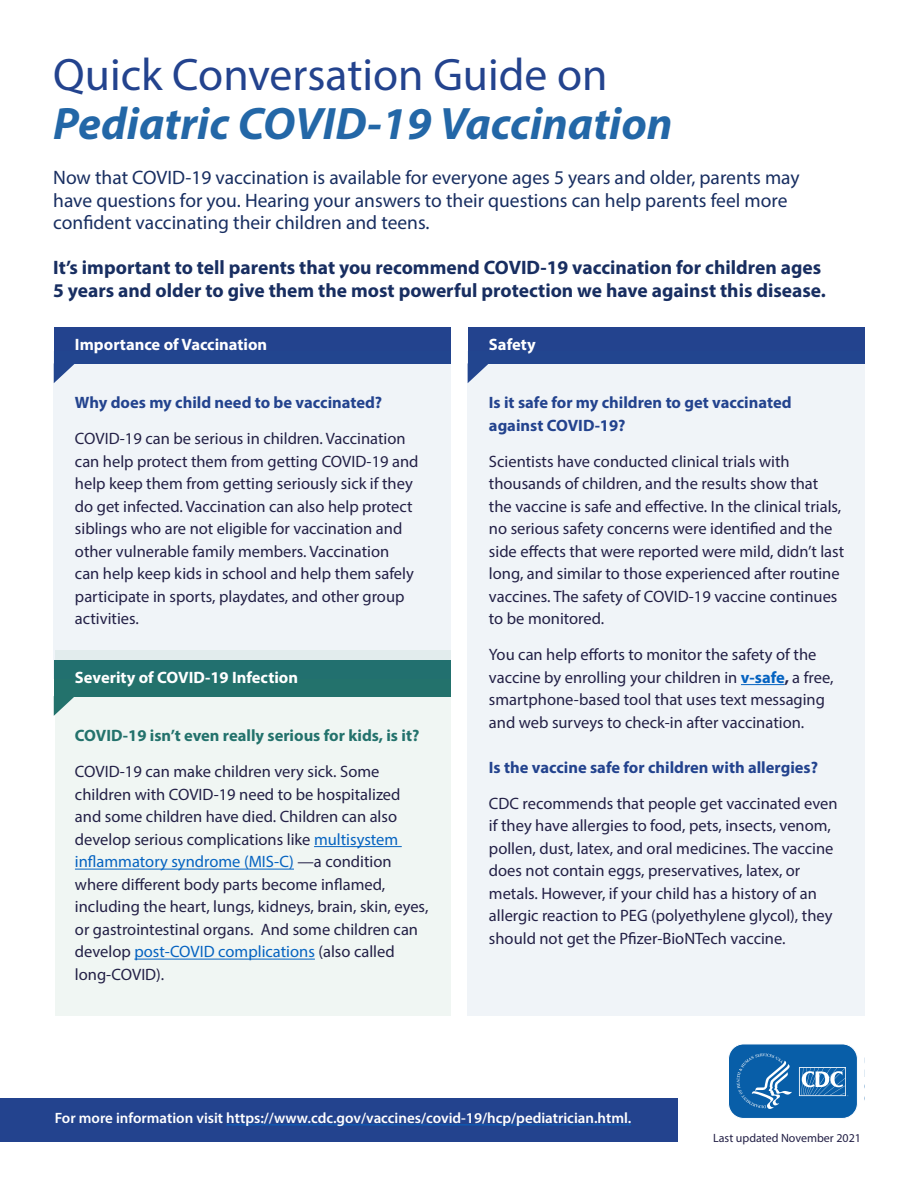
<style>
.page{position:relative;width:918px;height:1188px;background:#fff}
.page>*{position:absolute;margin:0;border:0;box-sizing:border-box;transform-origin:0 0}
.t1{font:italic 700 45.75px/49.3px "Myriad Pro";color:#2367a7}
.t2{font:19.5px/22.5px "Myriad Pro";color:#182e61}
.t3{font:700 19.5px/22.5px "Myriad Pro";color:#182e61}
.t4{font:16.5px/22.5px "Myriad Pro";color:#232046}
.t5{font:700 16.5px/22.5px "Myriad Pro";color:#23438e}
.t6{font:700 16.5px "Myriad Pro";color:#fff}
.t7{font:700 16.5px "Myriad Pro";color:#23726c}
.t8{font:600 15px "Myriad Pro";color:#fff}
.t9{font:12px "Myriad Pro";color:#232046}
.s1{font-weight:400;font-style:normal;color:#23438e}
.s2{color:#0563c1}
.s3{font-weight:700;color:#0563c1}
.s4{font-weight:700}
</style>
<div class="page">
<div style="left:55px;top:650px;width:396px;height:365px;background:#f0f6f3"></div>
<div style="left:54px;top:327px;width:397px;height:37px;background:#23438e"></div>
<div style="left:468px;top:327px;width:397px;height:37px;background:#23438e"></div>
<div style="left:54px;top:660px;width:397px;height:37px;background:#23726c"></div>
<svg style="left:53px;top:696px;width:21px;height:20px"></svg>
<svg style="left:53px;top:351px;width:398px;height:328px;fill:#f0f4f8"></svg>
<div style="left:467px;top:351px;width:398px;height:664px;background:#f0f4f8"></div>
<hr style="left:314px;top:846px;width:88px;height:1px;background:#0563c1">
<hr style="left:75px;top:869px;width:219px;height:1px;background:#0563c1">
<hr style="left:134px;top:959px;width:181px;height:1px;background:#0563c1">
<hr style="left:741px;top:684px;width:44px;height:1px;background:#0563c1">
<div style="left:0;top:1098px;width:677px;height:44px;background:#23438e"></div>
<hr style="left:226px;top:1124px;width:405px;height:1px;background:#0563c1">
<svg style="left:728px;top:1044px;width:130px;height:75px;background:#2d76b4"></svg>
<h1 class="t1" style="left:53px;top:48px;width:621px"><span class="s1">Quick Conversation Guide on<br></span>Pediatric COVID-19 Vaccination</h1>
<h2 class="t2" style="left:53px;top:166px;width:748px">Now that COVID-19 vaccination is available for everyone ages 5 years and older, parents may have questions for you. Hearing your answers to their questions can help parents feel more confident vaccinating their children and teens.</h2>
<h2 class="t3" style="left:53px;top:256px;width:774px">It’s important to tell parents that you recommend COVID-19 vaccination for children ages<br>5 years and older to give them the most powerful protection we have against this disease.</h2>
<p class="t6" style="left:75px;top:334px;width:194px">Importance of Vaccination</p>
<p class="t6" style="left:489px;top:334px;width:48px">Safety</p>
<p class="t5" style="left:75px;top:391px;width:309px">Why does my child need to be vaccinated?</p>
<p class="t4" style="left:75px;top:427px;width:345px">COVID-19 can be serious in children. Vaccination can help protect them from getting COVID-19 and help keep them from getting seriously sick if they do get infected. Vaccination can also help protect siblings who are not eligible for vaccination and other vulnerable family members. Vaccination<br>can help keep kids in school and help them safely participate in sports, playdates, and other group activities.</p>
<p class="t6" style="left:75px;top:667px;width:225px">Severity of COVID-19 Infection</p>
<p class="t7" style="left:75px;top:725px;width:346px">COVID-19 isn’t even really serious for kids, is it?</p>
<p class="t4" style="left:75px;top:760px;width:355px">COVID-19 can make children very sick. Some children with COVID-19 need to be hospitalized and some children have died. Children can also develop serious complications like <span class="s2">multisystem inflammatory syndrome (MIS-C)</span> —a condition where different body parts become inflamed, including the heart, lungs, kidneys, brain, skin, eyes, or gastrointestinal organs. And some children can develop <span class="s2">post-COVID complications</span> (also called long-COVID).</p>
<p class="t5" style="left:489px;top:391px;width:304px">Is it safe for my children to get vaccinated against COVID-19?</p>
<p class="t4" style="left:489px;top:450px;width:357px">Scientists have conducted clinical trials with thousands of children, and the results show that the vaccine is safe and effective. In the clinical trials, no serious safety concerns were identified and the side effects that were reported were mild, didn’t last long, and similar to those experienced after routine vaccines. The safety of COVID-19 vaccine continues to be monitored.</p>
<p class="t4" style="left:489px;top:643px;width:346px">You can help efforts to monitor the safety of the vaccine by enrolling your children in <span class="s3">v-safe</span><span class="s4">,</span> a free, smartphone-based tool that uses text messaging and web surveys to check-in after vaccination.</p>
<p class="t5" style="left:489px;top:756px;width:331px">Is the vaccine safe for children with allergies?</p>
<p class="t4" style="left:489px;top:792px;width:350px">CDC recommends that people get vaccinated even if they have allergies to food, pets, insects, venom, pollen, dust, latex, and oral medicines. The vaccine does not contain eggs, preservatives, latex, or metals. However, if your child has a history of an allergic reaction to PEG (polyethylene glycol), they should not get the Pfizer-BioNTech vaccine.</p>
<p class="t8" style="left:55px;top:1109px;width:578px">For more information visit https://www.cdc.gov/vaccines/covid-19/hcp/pediatrician.html.</p>
<p class="t9" style="left:713px;top:1130px;width:149px">Last updated November 2021</p>
</div>
